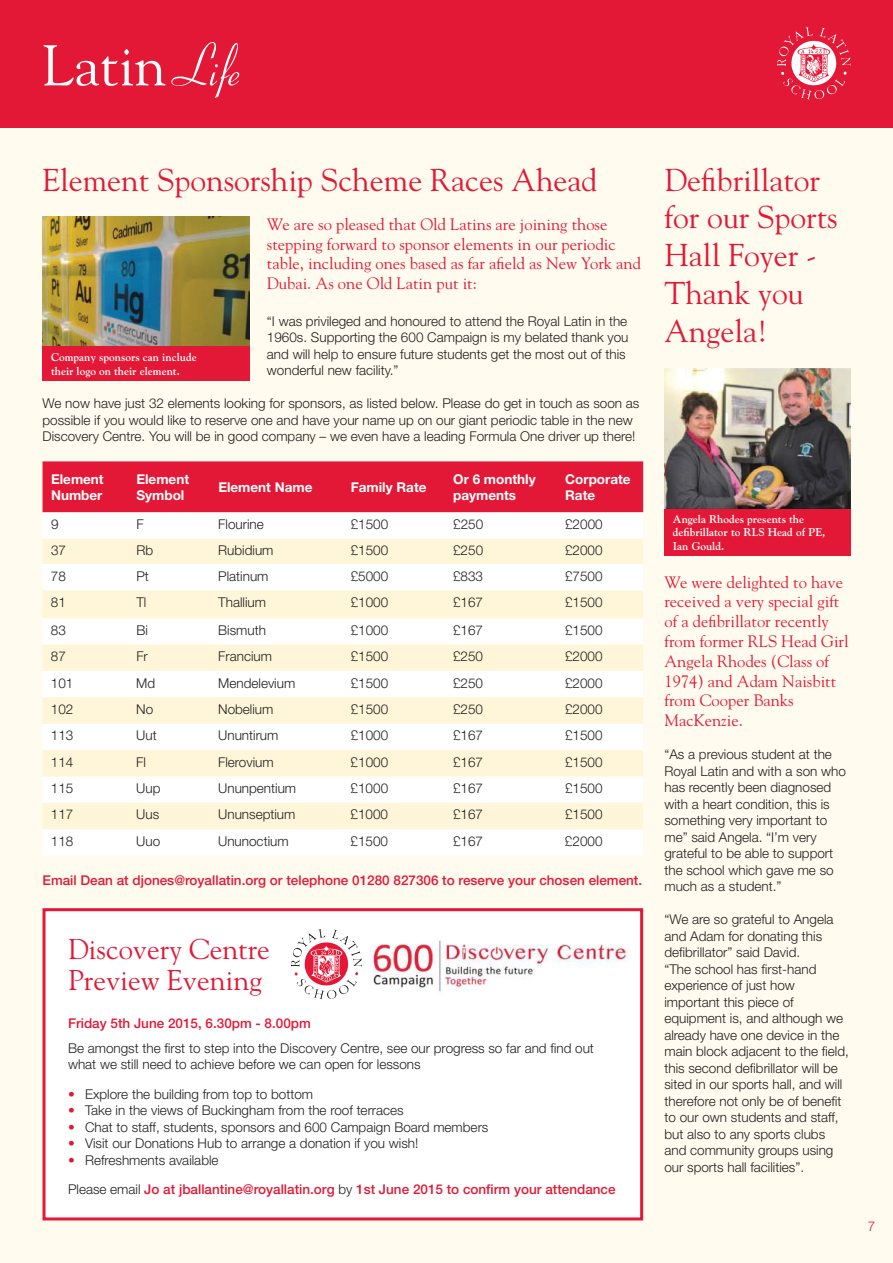
<style>
.page{position:relative;width:893px;height:1263px;background:#fffbee}
.page>*{position:absolute;margin:0;border:0;box-sizing:border-box;transform-origin:0 0}
.t1{font:57px "Goudy";color:#fff}
.t2{font:31.5px/37.8px "Goudy";color:#e31836}
.t3{font:28.5px/31.5px "Goudy";color:#e31836}
.t4{font:16.5px/19.8px "Goudy";color:#e31836}
.t5{font:300 13.5px/16.5px "Helvetica Neue";color:#221f1f}
.t6{font:500 13.5px/29.2px "Helvetica Neue";color:#e31836}
.t7{font:700 13.5px/16.5px "Helvetica Neue";color:#fff}
.t8{font:300 13.5px "Helvetica Neue";color:#e31836}
.t9{font:700 11.25px/13.5px "Goudy";color:#fff}
.s1{font-family:"Cornet";font-size:61.5px}
.s2{color:#e31836}
.s3{font-weight:300}
.s4{font-weight:300;color:#221f1f}
</style>
<div class="page">
<div style="left:0;top:0;width:893px;height:128px;background:#e31836"></div>
<svg style="left:777px;top:27px;width:73px;height:72px"></svg>
<img style="left:43px;top:217px;width:207px;height:130px">
<div style="left:43px;top:347px;width:207px;height:34px;background:#e31836"></div>
<div style="left:43px;top:461px;width:600px;height:51px;background:#e31836"></div>
<div style="left:43px;top:512px;width:600px;height:343px;background:#fff"></div>
<svg style="left:43px;top:539px;width:600px;height:290px;fill:#fff6da"></svg>
<img style="left:664px;top:368px;width:186px;height:141px">
<div style="left:664px;top:509px;width:186px;height:46px;background:#e31836"></div>
<div style="left:43px;top:908px;width:600px;height:312px;background:#fff;border:3px solid #e31836"></div>
<svg style="left:291px;top:929px;width:71px;height:70px"></svg>
<img style="left:371px;top:940px;width:259px;height:52px">
<h1 class="t1" style="left:43px;top:32px;width:207px">Latin <span class="s1">Life</span></h1>
<h2 class="t2" style="left:43px;top:163px;width:556px">Element Sponsorship Scheme Races Ahead</h2>
<p class="t4" style="left:267px;top:215px;width:376px">We are so pleased that Old Latins are joining those stepping forward to sponsor elements in our periodic table, including ones based as far afield as New York and Dubai. As one Old Latin put it:</p>
<p class="t5" style="left:267px;top:313px;width:363px">“I was privileged and honoured to attend the Royal Latin in the 1960s. Supporting the 600 Campaign is my belated thank you and will help to ensure future students get the most out of this wonderful new facility.”</p>
<p class="t5" style="left:43px;top:396px;width:598px">We now have just 32 elements looking for sponsors, as listed below. Please do get in touch as soon as possible if you would like to reserve one and have your name up on our giant periodic table in the new<br>Discovery Centre. You will be in good company – we even have a leading Formula One driver up there!</p>
<p class="t9" style="left:51px;top:351px;width:147px">Company sponsors can include their logo on their element.</p>
<p class="t7" style="left:51px;top:472px;width:54px">Element<br>Number</p>
<p class="t7" style="left:136px;top:472px;width:54px">Element<br>Symbol</p>
<p class="t7" style="left:218px;top:480px;width:96px">Element Name</p>
<p class="t7" style="left:351px;top:480px;width:77px">Family Rate</p>
<p class="t7" style="left:453px;top:472px;width:84px">Or 6 monthly payments</p>
<p class="t7" style="left:565px;top:472px;width:67px">Corporate<br>Rate</p>
<p class="t5" style="left:51px;top:517px;width:9px">9</p>
<p class="t5" style="left:136px;top:517px;width:9px">F</p>
<p class="t5" style="left:218px;top:517px;width:47px">Flourine</p>
<p class="t5" style="left:351px;top:517px;width:39px">£1500</p>
<p class="t5" style="left:453px;top:517px;width:32px">£250</p>
<p class="t5" style="left:565px;top:517px;width:39px">£2000</p>
<p class="t5" style="left:51px;top:543px;width:17px">37</p>
<p class="t5" style="left:136px;top:543px;width:18px">Rb</p>
<p class="t5" style="left:218px;top:543px;width:57px">Rubidium</p>
<p class="t5" style="left:351px;top:543px;width:39px">£1500</p>
<p class="t5" style="left:453px;top:543px;width:32px">£250</p>
<p class="t5" style="left:565px;top:543px;width:39px">£2000</p>
<p class="t5" style="left:51px;top:568px;width:17px">78</p>
<p class="t5" style="left:136px;top:568px;width:14px">Pt</p>
<p class="t5" style="left:218px;top:568px;width:52px">Platinum</p>
<p class="t5" style="left:351px;top:568px;width:39px">£5000</p>
<p class="t5" style="left:453px;top:568px;width:32px">£833</p>
<p class="t5" style="left:565px;top:568px;width:39px">£7500</p>
<p class="t5" style="left:51px;top:595px;width:17px">81</p>
<p class="t5" style="left:136px;top:595px;width:12px">Tl</p>
<p class="t5" style="left:218px;top:595px;width:49px">Thallium</p>
<p class="t5" style="left:351px;top:595px;width:39px">£1000</p>
<p class="t5" style="left:453px;top:595px;width:32px">£167</p>
<p class="t5" style="left:565px;top:595px;width:39px">£1500</p>
<p class="t5" style="left:51px;top:623px;width:17px">83</p>
<p class="t5" style="left:136px;top:623px;width:13px">Bi</p>
<p class="t5" style="left:218px;top:623px;width:49px">Bismuth</p>
<p class="t5" style="left:351px;top:623px;width:39px">£1000</p>
<p class="t5" style="left:453px;top:623px;width:32px">£167</p>
<p class="t5" style="left:565px;top:623px;width:39px">£1500</p>
<p class="t5" style="left:51px;top:649px;width:17px">87</p>
<p class="t5" style="left:136px;top:649px;width:13px">Fr</p>
<p class="t5" style="left:218px;top:649px;width:55px">Francium</p>
<p class="t5" style="left:351px;top:649px;width:39px">£1500</p>
<p class="t5" style="left:453px;top:649px;width:32px">£250</p>
<p class="t5" style="left:565px;top:649px;width:39px">£2000</p>
<p class="t5" style="left:51px;top:675px;width:24px">101</p>
<p class="t5" style="left:136px;top:675px;width:20px">Md</p>
<p class="t5" style="left:218px;top:675px;width:79px">Mendelevium</p>
<p class="t5" style="left:351px;top:675px;width:39px">£1500</p>
<p class="t5" style="left:453px;top:675px;width:32px">£250</p>
<p class="t5" style="left:565px;top:675px;width:39px">£2000</p>
<p class="t5" style="left:51px;top:702px;width:24px">102</p>
<p class="t5" style="left:136px;top:702px;width:19px">No</p>
<p class="t5" style="left:218px;top:702px;width:57px">Nobelium</p>
<p class="t5" style="left:351px;top:702px;width:39px">£1500</p>
<p class="t5" style="left:453px;top:702px;width:32px">£250</p>
<p class="t5" style="left:565px;top:702px;width:39px">£2000</p>
<p class="t5" style="left:51px;top:728px;width:24px">113</p>
<p class="t5" style="left:136px;top:728px;width:22px">Uut</p>
<p class="t5" style="left:218px;top:728px;width:62px">Ununtirum</p>
<p class="t5" style="left:351px;top:728px;width:39px">£1000</p>
<p class="t5" style="left:453px;top:728px;width:32px">£167</p>
<p class="t5" style="left:565px;top:728px;width:39px">£1500</p>
<p class="t5" style="left:51px;top:754px;width:24px">114</p>
<p class="t5" style="left:136px;top:754px;width:11px">Fl</p>
<p class="t5" style="left:218px;top:754px;width:57px">Flerovium</p>
<p class="t5" style="left:351px;top:754px;width:39px">£1000</p>
<p class="t5" style="left:453px;top:754px;width:32px">£167</p>
<p class="t5" style="left:565px;top:754px;width:39px">£1500</p>
<p class="t5" style="left:51px;top:781px;width:24px">115</p>
<p class="t5" style="left:136px;top:781px;width:26px">Uup</p>
<p class="t5" style="left:218px;top:781px;width:79px">Ununpentium</p>
<p class="t5" style="left:351px;top:781px;width:39px">£1000</p>
<p class="t5" style="left:453px;top:781px;width:32px">£167</p>
<p class="t5" style="left:565px;top:781px;width:39px">£1500</p>
<p class="t5" style="left:51px;top:807px;width:24px">117</p>
<p class="t5" style="left:136px;top:807px;width:24px">Uus</p>
<p class="t5" style="left:218px;top:807px;width:79px">Ununseptium</p>
<p class="t5" style="left:351px;top:807px;width:39px">£1000</p>
<p class="t5" style="left:453px;top:807px;width:32px">£167</p>
<p class="t5" style="left:565px;top:807px;width:39px">£1500</p>
<p class="t5" style="left:51px;top:834px;width:24px">118</p>
<p class="t5" style="left:136px;top:834px;width:26px">Uuo</p>
<p class="t5" style="left:218px;top:834px;width:72px">Ununoctium</p>
<p class="t5" style="left:351px;top:834px;width:39px">£1500</p>
<p class="t5" style="left:453px;top:834px;width:32px">£167</p>
<p class="t5" style="left:565px;top:834px;width:39px">£2000</p>
<p class="t6" style="left:43px;top:866px;width:601px">Email Dean at djones@royallatin.org or telephone 01280 827306 to reserve your chosen element.</p>
<h3 class="t3" style="left:68px;top:935px;width:203px">Discovery Centre<br>Preview Evening</h3>
<p class="t6" style="left:68px;top:1010px;width:244px">Friday 5th June 2015, 6.30pm - 8.00pm</p>
<p class="t5" style="left:68px;top:1041px;width:527px">Be amongst the first to step into the Discovery Centre, see our progress so far and find out what we still need to achieve before we can open for lessons</p>
<p class="t5" style="left:68px;top:1086px;width:247px"><span class="s2">•</span> Explore the building from top to bottom</p>
<p class="t5" style="left:68px;top:1103px;width:337px"><span class="s2">•</span> Take in the views of Buckingham from the roof terraces</p>
<p class="t5" style="left:68px;top:1119px;width:422px"><span class="s2">•</span> Chat to staff, students, sponsors and 600 Campaign Board members</p>
<p class="t5" style="left:68px;top:1136px;width:352px"><span class="s2">•</span> Visit our Donations Hub to arrange a donation if you wish!</p>
<p class="t6" style="left:68px;top:1146px;width:549px"><span class="s3">•</span> <span class="s4">Refreshments available<br>Please email</span> Jo at jballantine@royallatin.org <span class="s4">by</span> 1st June 2015 to confirm your attendance</p>
<h2 class="t2" style="left:664px;top:163px;width:175px">Defibrillator for our Sports<br>Hall Foyer -<br>Thank you<br>Angela!</h2>
<p class="t9" style="left:673px;top:513px;width:154px">Angela Rhodes presents the defibrillator to RLS Head of PE,<br>Ian Gould.</p>
<p class="t4" style="left:664px;top:573px;width:186px">We were delighted to have received a very special gift of a defibrillator recently from former RLS Head Girl<br>Angela Rhodes (Class of<br>1974) and Adam Naisbitt from Cooper Banks<br>MacKenzie.</p>
<p class="t5" style="left:664px;top:747px;width:183px">“As a previous student at the<br>Royal Latin and with a son who has recently been diagnosed with a heart condition, this is something very important to me” said Angela. “I’m very grateful to be able to support the school which gave me so much as a student.”</p>
<p class="t5" style="left:664px;top:912px;width:186px">“We are so grateful to Angela and Adam for donating this defibrillator” said David.<br>“The school has first-hand experience of just how important this piece of equipment is, and although we already have one device in the main block adjacent to the field, this second defibrillator will be sited in our sports hall, and will therefore not only be of benefit to our own students and staff, but also to any sports clubs and community groups using our sports hall facilities”.</p>
<p class="t8" style="left:868px;top:1220px;width:9px">7</p>
</div>
